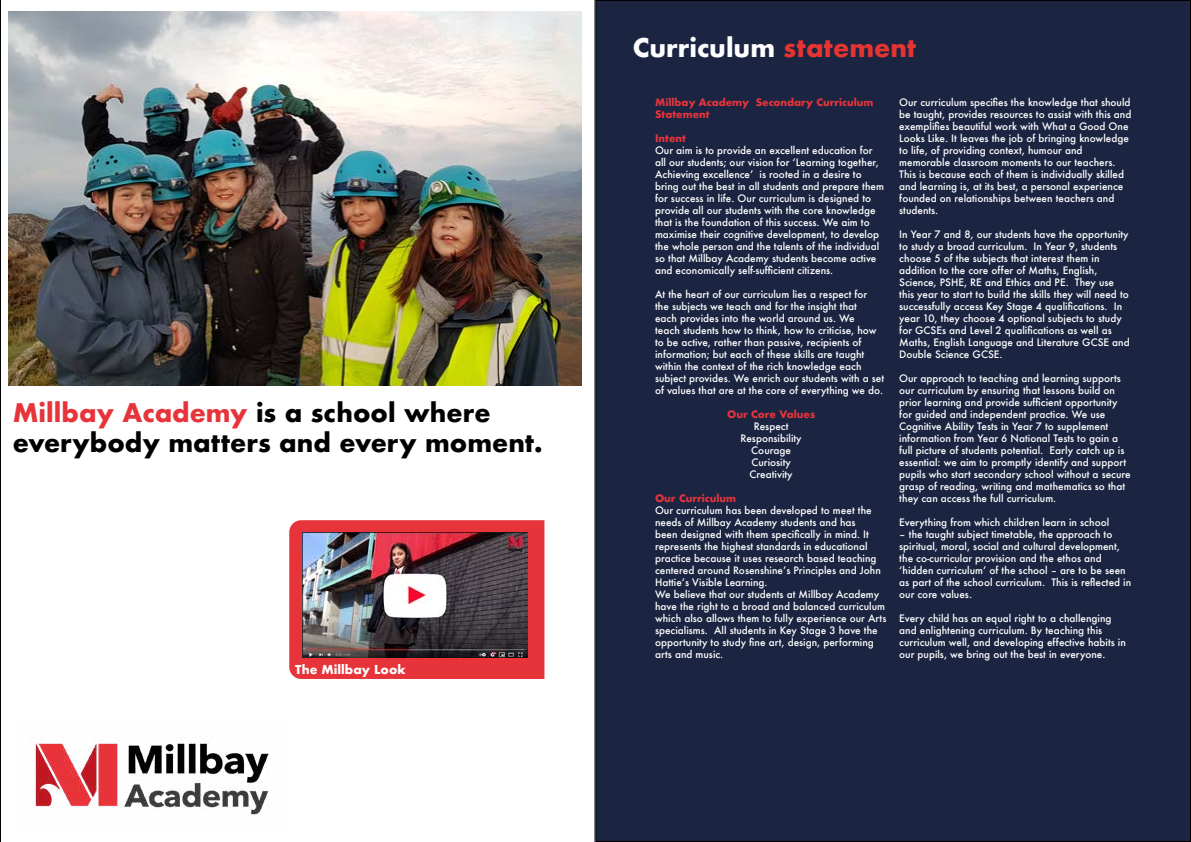
<style>
.page{position:relative;width:1191px;height:842px;background:#fff}
.page>*{position:absolute;margin:0;border:0;box-sizing:border-box;transform-origin:0 0}
.t1{font:700 25px/30px "Futura";color:#000}
.t2{font:700 25px "Futura";color:#fff}
.t3{font:700 12px "Futura";color:#fff}
.t4{font:500 10px/12px "Futura";color:#fff}
.t5{font:700 10px/12px "Futura";color:#e7343a}
.s1{color:#e7343a}
.s2{color:#e73431}
</style>
<div class="page">
<svg style="left:0;top:0;width:595px;height:842px"></svg>
<div style="left:596px;top:0;width:594px;height:841px;background:#1b2542"></div>
<img style="left:9px;top:11px;width:572px;height:375px">
<img style="left:14px;top:721px;width:276px;height:110px">
<svg style="left:289px;top:520px;width:255px;height:159px;background:#e4373d"></svg>
<img style="left:303px;top:533px;width:225px;height:125px">
<h1 class="t1" style="left:13px;top:397px;width:531px"><span class="s1">Millbay Academy</span> is a school where everybody matters and every moment.</h1>
<p class="t3" style="left:295px;top:661px;width:112px">The Millbay Look</p>
<h1 class="t2" style="left:632px;top:29px;width:285px">Curriculum <span class="s2">statement</span></h1>
<p class="t5" style="left:655px;top:96px;width:220px">Millbay Academy Secondary Curriculum<br>Statement</p>
<p class="t5" style="left:655px;top:132px;width:32px">Intent</p>
<p class="t4" style="left:655px;top:144px;width:230px">Our aim is to provide an excellent education for all our students; our vision for ‘Learning together, Achieving excellence’ is rooted in a desire to bring out the best in all students and prepare them for success in life. Our curriculum is designed to provide all our students with the core knowledge that is the foundation of this success. We aim to maximise their cognitive development, to develop the whole person and the talents of the individual so that Millbay Academy students become active and economically self-sufficient citizens.</p>
<p class="t4" style="left:655px;top:288px;width:231px">At the heart of our curriculum lies a respect for<br>the subjects we teach and for the insight that<br>each provides into the world around us. We<br>teach students how to think, how to criticise, how to be active, rather than passive, recipients of information; but each of these skills are taught within the context of the rich knowledge each subject provides. We enrich our students with a set of values that are at the core of everything we do.</p>
<p class="t5" style="left:727px;top:408px;width:89px">Our Core Values</p>
<p class="t4" style="left:740px;top:420px;width:63px;text-align:center">Respect<br>Responsibility<br>Courage<br>Curiosity<br>Creativity</p>
<p class="t5" style="left:655px;top:492px;width:82px">Our Curriculum</p>
<p class="t4" style="left:655px;top:504px;width:233px">Our curriculum has been developed to meet the needs of Millbay Academy students and has<br>been designed with them specifically in mind. It represents the highest standards in educational practice because it uses research based teaching centered around Rosenshine’s Principles and John Hattie’s Visible Learning.<br>We believe that our students at Millbay Academy have the right to a broad and balanced curriculum which also allows them to fully experience our Arts specialisms. All students in Key Stage 3 have the opportunity to study fine art, design, performing arts and music.</p>
<p class="t4" style="left:899px;top:96px;width:234px">Our curriculum specifies the knowledge that should be taught, provides resources to assist with this and exemplifies beautiful work with What a Good One Looks Like. It leaves the job of bringing knowledge to life, of providing context, humour and memorable classroom moments to our teachers.<br>This is because each of them is individually skilled and learning is, at its best, a personal experience founded on relationships between teachers and students.</p>
<p class="t4" style="left:899px;top:228px;width:232px">In Year 7 and 8, our students have the opportunity to study a broad curriculum. In Year 9, students choose 5 of the subjects that interest them in addition to the core offer of Maths, English, Science, PSHE, RE and Ethics and PE. They use this year to start to build the skills they will need to successfully access Key Stage 4 qualifications. In year 10, they choose 4 optional subjects to study for GCSEs and Level 2 qualifications as well as Maths, English Language and Literature GCSE and Double Science GCSE.</p>
<p class="t4" style="left:899px;top:372px;width:233px">Our approach to teaching and learning supports our curriculum by ensuring that lessons build on prior learning and provide sufficient opportunity for guided and independent practice. We use Cognitive Ability Tests in Year 7 to supplement information from Year 6 National Tests to gain a full picture of students potential. Early catch up is essential: we aim to promptly identify and support pupils who start secondary school without a secure grasp of reading, writing and mathematics so that they can access the full curriculum.</p>
<p class="t4" style="left:899px;top:516px;width:211px">Everything from which children learn in school</p>
<p class="t4" style="left:899px;top:528px;width:233px">– the taught subject timetable, the approach to spiritual, moral, social and cultural development, the co-curricular provision and the ethos and ‘hidden curriculum’ of the school – are to be seen as part of the school curriculum. This is reflected in our core values.</p>
<p class="t4" style="left:899px;top:612px;width:228px">Every child has an equal right to a challenging and enlightening curriculum. By teaching this curriculum well, and developing effective habits in our pupils, we bring out the best in everyone.</p>
</div>
